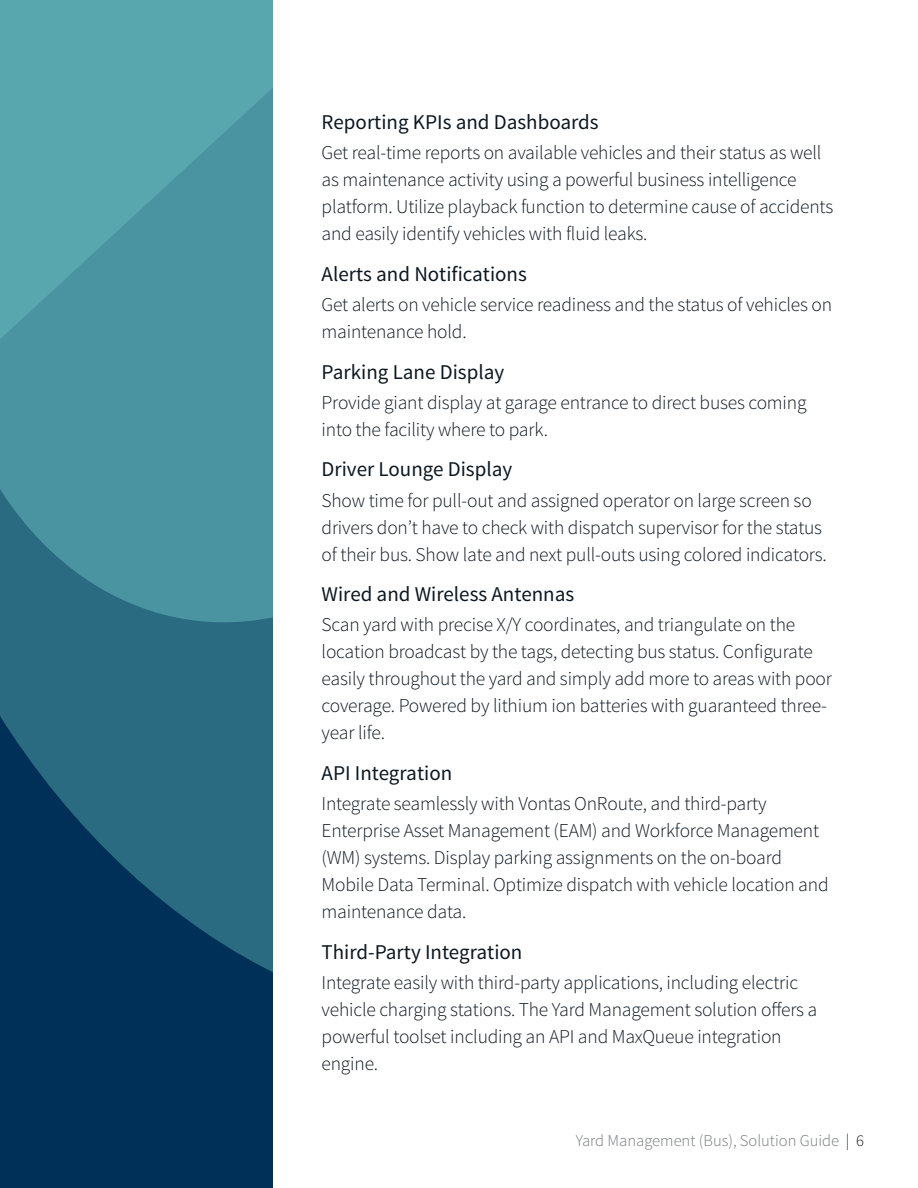
<style>
.page{position:relative;width:918px;height:1188px;background:#fff}
.page>*{position:absolute;margin:0;border:0;box-sizing:border-box;transform-origin:0 0}
.Features_Title__Regu{font:21px "Source Sans Pro";color:#0d1720}
.Main_Body_Copy{font:300 19.5px/27px "Source Sans Pro";letter-spacing:-.01em;color:#0d1720}
.t1{font:300 16.5px "Source Sans Pro";color:#76787b}
.s1{color:#231f20}
</style>
<div class="page">
<div style="left:0;top:0;width:273px;height:1188px;background:#003057"></div>
<svg style="left:0;top:622px;width:273px;height:350px;fill:#2b6b82"></svg>
<svg style="left:0;top:340px;width:273px;height:282px;background:#468f9d"></svg>
<svg style="left:0;top:0;width:273px;height:340px;background:#529fa9"></svg>
<p class="Features_Title__Regu" style="left:322px;top:109px;width:279px">Reporting KPIs and Dashboards</p>
<p class="Main_Body_Copy" style="left:322px;top:140px;width:513px">Get real-time reports on available vehicles and their status as well as maintenance activity using a powerful business intelligence platform. Utilize playback function to determine cause of accidents and easily identify vehicles with fluid leaks.</p>
<p class="Features_Title__Regu" style="left:322px;top:261px;width:207px">Alerts and Notifications</p>
<p class="Main_Body_Copy" style="left:322px;top:291px;width:512px">Get alerts on vehicle service readiness and the status of vehicles on maintenance hold.</p>
<p class="Features_Title__Regu" style="left:322px;top:359px;width:184px">Parking Lane Display</p>
<p class="Main_Body_Copy" style="left:322px;top:389px;width:486px">Provide giant display at garage entrance to direct buses coming into the facility where to park.</p>
<p class="Features_Title__Regu" style="left:322px;top:456px;width:192px">Driver Lounge Display</p>
<p class="Main_Body_Copy" style="left:322px;top:487px;width:507px">Show time for pull-out and assigned operator on large screen so drivers don’t have to check with dispatch supervisor for the status of their bus. Show late and next pull-outs using colored indicators.</p>
<p class="Features_Title__Regu" style="left:322px;top:581px;width:254px">Wired and Wireless Antennas</p>
<p class="Main_Body_Copy" style="left:322px;top:611px;width:512px">Scan yard with precise X/Y coordinates, and triangulate on the location broadcast by the tags, detecting bus status. Configurate easily throughout the yard and simply add more to areas with poor coverage. Powered by lithium ion batteries with guaranteed three&shy;year life.</p>
<p class="Features_Title__Regu" style="left:322px;top:760px;width:132px">API Integration</p>
<p class="Main_Body_Copy" style="left:322px;top:790px;width:509px">Integrate seamlessly with Vontas OnRoute, and third-party Enterprise Asset Management (EAM) and Workforce Management (WM) systems. Display parking assignments on the on-board Mobile Data Terminal. Optimize dispatch with vehicle location and maintenance data.</p>
<p class="Features_Title__Regu" style="left:322px;top:939px;width:202px">Third-Party Integration</p>
<p class="Main_Body_Copy" style="left:322px;top:969px;width:497px">Integrate easily with third-party applications, including electric vehicle charging stations. The Yard Management solution offers a powerful toolset including an API and MaxQueue integration engine.</p>
<p class="t1" style="left:576px;top:1131px;width:290px">Yard Management (Bus), Solution Guide <span class="s1">| 6</span></p>
</div>
